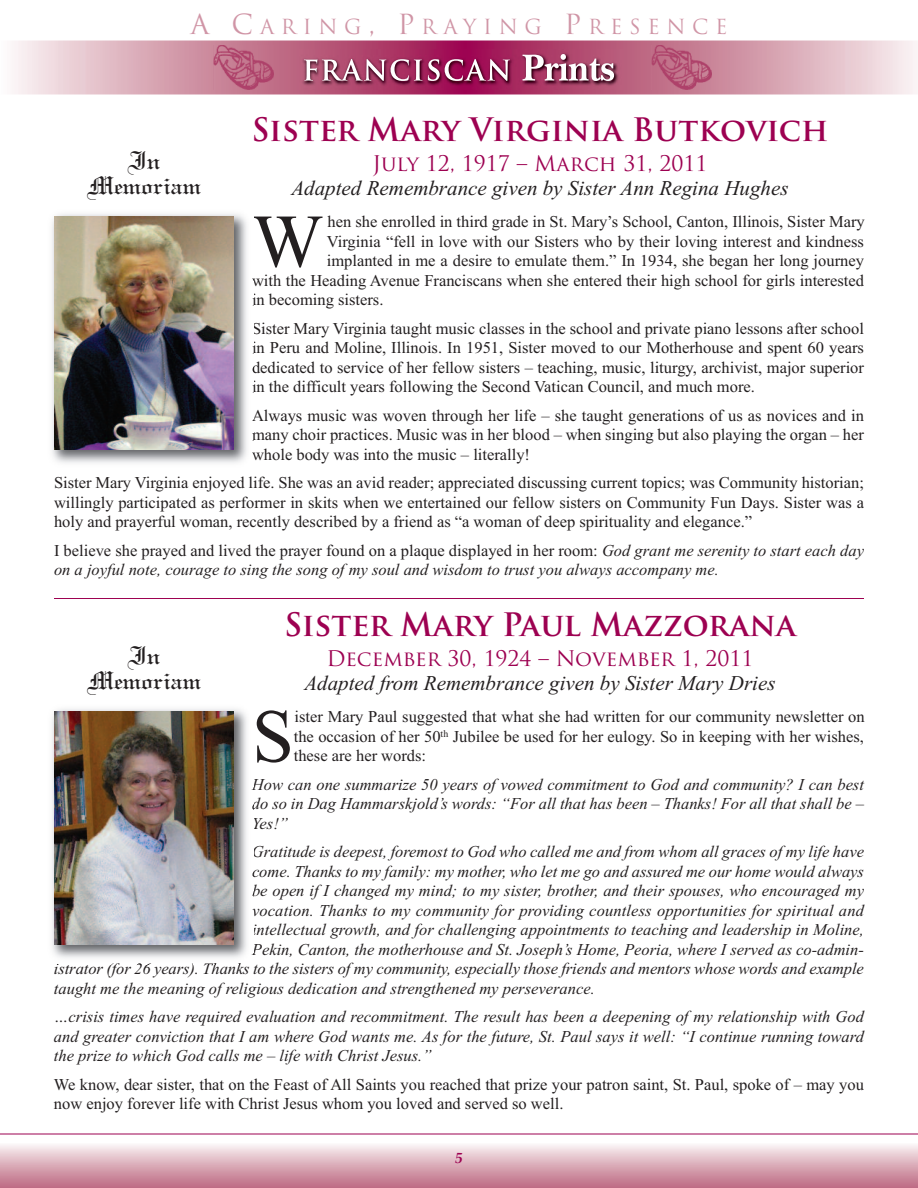
<style>
.page{position:relative;width:918px;height:1188px;background:#fff}
.page>*{position:absolute;margin:0;border:0;box-sizing:border-box;transform-origin:0 0}
.t1{font:75.3px "Times New Roman";color:#231f20}
.t2{font:700 31.5px "Trajan Pro";color:#9d0151}
.t3{font:27px/25.5px "Linotext";color:#231f20;text-align:center}
.t4{font:italic 21px "Times New Roman";color:#231f20}
.t5{font:21px "Trajan Pro";color:#9d0151}
.t6{font:20.25px "Trajan Pro";letter-spacing:.335em;color:#d095a6}
.t7{font:16.5px/19.5px "Times New Roman";color:#231f20;text-align:justify}
.t8{font:italic 16.5px/19.5px "Times New Roman";color:#231f20;text-align:justify}
.t9{font:italic 700 15px "Palatino";color:#9d0151}
.s1{font-size:27px}
.s2{font-style:normal}
</style>
<div class="page">
<img style="left:14px;top:40px;width:903px;height:54px">
<img style="left:214px;top:45px;width:60px;height:45px">
<img style="left:652px;top:45px;width:60px;height:45px">
<img style="left:299px;top:49px;width:324px;height:41px">
<svg style="left:304px;top:54px;width:310px;height:27px"></svg>
<hr style="left:0;top:1134px;width:918px;height:1px;background:#9d0151">
<img style="left:52px;top:214px;width:201px;height:249px">
<img style="left:54px;top:216px;width:180px;height:234px">
<img style="left:52px;top:709px;width:201px;height:255px">
<img style="left:54px;top:711px;width:180px;height:234px">
<hr style="left:54px;top:598px;width:810px;height:1px;background:#9d0151">
<p class="t6" style="left:190px;top:19px;width:539px"><span class="s1">A C</span>ARING<span class="s1">, P</span>RAYING <span class="s1">P</span>RESENCE</p>
<h3 class="t3" style="left:87px;top:151px;width:115px">In<br>Memoriam</h3>
<h2 class="t2" style="left:252px;top:117px;width:578px">Sister Mary Virginia Butkovich</h2>
<p class="t5" style="left:372px;top:155px;width:337px">July 12, 1917 – March 31, 2011</p>
<p class="t4" style="left:291px;top:175px;width:499px">Adapted Remembrance given by Sister Ann Regina Hughes</p>
<h1 class="t1" style="left:252px;top:196px;width:73px">W</h1>
<p class="t7" style="left:328px;top:212px;width:539px">hen she enrolled in third grade in St. Mary’s School, Canton, Illinois, Sister Mary</p>
<p class="t7" style="left:327px;top:231px;width:539px">Virginia “fell in love with our Sisters who by their loving interest and kindness</p>
<p class="t7" style="left:327px;top:251px;width:539px">implanted in me a desire to emulate them.” In 1934, she began her long journey</p>
<p class="t7" style="left:252px;top:270px;width:613px">with the Heading Avenue Franciscans when she entered their high school for girls interested</p>
<p class="t7" style="left:252px;top:290px;width:133px">in becoming sisters.</p>
<p class="t7" style="left:252px;top:318px;width:614px">Sister Mary Virginia taught music classes in the school and private piano lessons after school in Peru and Moline, Illinois. In 1951, Sister moved to our Motherhouse and spent 60 years dedicated to service of her fellow sisters – teaching, music, liturgy, archivist, major superior in the difficult years following the Second Vatican Council, and much more.</p>
<p class="t7" style="left:252px;top:405px;width:614px">Always music was woven through her life – she taught generations of us as novices and in many choir practices. Music was in her blood – when singing but also playing the organ – her whole body was into the music – literally!</p>
<p class="t7" style="left:54px;top:473px;width:812px">Sister Mary Virginia enjoyed life. She was an avid reader; appreciated discussing current topics; was Community historian; willingly participated as performer in skits when we entertained our fellow sisters on Community Fun Days. Sister was a holy and prayerful woman, recently described by a friend as “a woman of deep spirituality and elegance.”</p>
<p class="t8" style="left:54px;top:540px;width:812px"><span class="s2">I believe she prayed and lived the prayer found on a plaque displayed in her room:</span> God grant me serenity to start each day on a joyful note, courage to sing the song of my soul and wisdom to trust you always accompany me.</p>
<h3 class="t3" style="left:87px;top:646px;width:115px">In<br>Memoriam</h3>
<h2 class="t2" style="left:284px;top:612px;width:513px">Sister Mary Paul Mazzorana</h2>
<p class="t5" style="left:326px;top:650px;width:429px">December 30, 1924 – November 1, 2011</p>
<p class="t4" style="left:304px;top:670px;width:473px">Adapted from Remembrance given by Sister Mary Dries</p>
<h1 class="t1" style="left:252px;top:691px;width:43px">S</h1>
<p class="t7" style="left:294px;top:707px;width:572px">ister Mary Paul suggested that what she had written for our community newsletter on the occasion of her 50<sup>th</sup> Jubilee be used for her eulogy. So in keeping with her wishes, these are her words:</p>
<p class="t8" style="left:252px;top:774px;width:614px">How can one summarize 50 years of vowed commitment to God and community? I can best do so in Dag Hammarskjold’s words: “For all that has been – Thanks! For all that shall be – Yes!”</p>
<p class="t8" style="left:252px;top:842px;width:614px">Gratitude is deepest, foremost to God who called me and from whom all graces of my life have</p>
<p class="t8" style="left:252px;top:861px;width:613px">come. Thanks to my family: my mother, who let me go and assured me our home would always</p>
<p class="t8" style="left:252px;top:881px;width:614px">be open if I changed my mind; to my sister, brother, and their spouses, who encouraged my</p>
<p class="t8" style="left:252px;top:900px;width:613px">vocation. Thanks to my community for providing countless opportunities for spiritual and</p>
<p class="t8" style="left:252px;top:920px;width:613px">intellectual growth, and for challenging appointments to teaching and leadership in Moline,</p>
<p class="t8" style="left:252px;top:939px;width:613px">Pekin, Canton, the motherhouse and St. Joseph’s Home, Peoria, where I served as co-admin-</p>
<p class="t8" style="left:54px;top:959px;width:811px">istrator (for 26 years). Thanks to the sisters of my community, especially those friends and mentors whose words and example</p>
<p class="t8" style="left:54px;top:978px;width:542px">taught me the meaning of religious dedication and strengthened my perseverance.</p>
<p class="t8" style="left:54px;top:1007px;width:811px">…crisis times have required evaluation and recommitment. The result has been a deepening of my relationship with God and greater conviction that I am where God wants me. As for the future, St. Paul says it well: “I continue running toward the prize to which God calls me – life with Christ Jesus.”</p>
<p class="t7" style="left:54px;top:1074px;width:811px">We know, dear sister, that on the Feast of All Saints you reached that prize your patron saint, St. Paul, spoke of – may you now enjoy forever life with Christ Jesus whom you loved and served so well.</p>
<p class="t9" style="left:455px;top:1152px;width:9px">5</p>
</div>
